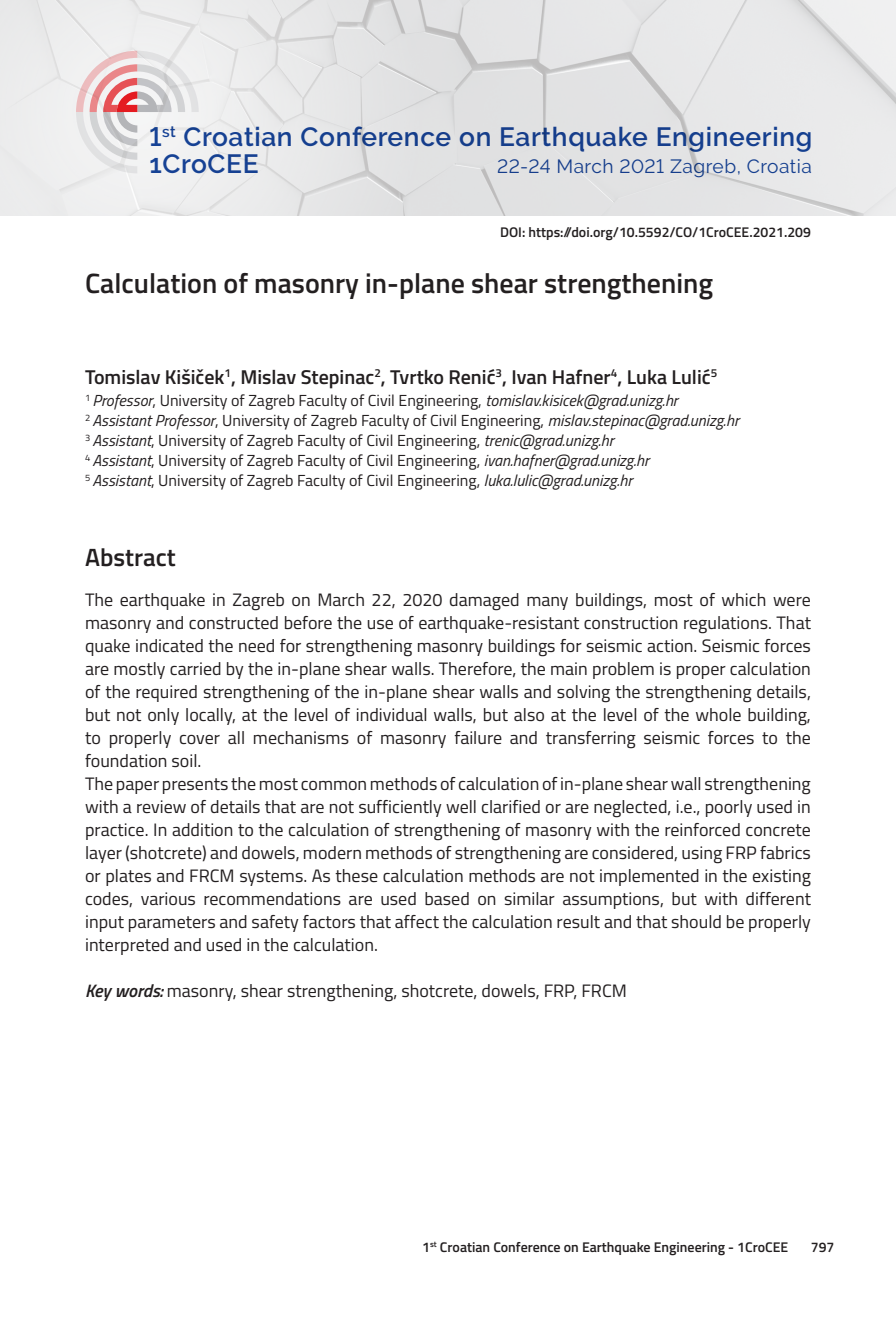
<style>
.page{position:relative;width:896px;height:1321px;background:#fff}
.page>*{position:absolute;margin:0;border:0;box-sizing:border-box;transform-origin:0 0}
.t1{font:600 28px "Titillium";color:#231f20}
.t2{font:600 26.4px/27.2px "Raleway";letter-spacing:.025em;color:#18469d}
.t3{font:600 25px "Titillium";color:#231f20}
.t4{font:600 20px "Titillium";color:#231f20}
.t5{font:19.2px "Raleway";letter-spacing:.025em;color:#18469d}
.t6{font:18px/23px "Titillium";color:#231f20}
.t7{font:16px/20px "Titillium";color:#231f20}
.t8{font:600 14px "Titillium";color:#231f20}
.s1{font-style:italic}
.s2{font-weight:600;font-style:italic}
</style>
<div class="page">
<img style="left:423px;top:0;width:473px;height:215px">
<div style="left:0;top:0;width:423px;height:215px;background:#eaeaeb"></div>
<svg style="left:76px;top:51px;width:123px;height:121px"></svg>
<h2 class="t2" style="left:149px;top:123px;width:664px">1<sup>st</sup> Croatian Conference on Earthquake Engineering<br>1CroCEE</h2>
<p class="t5" style="left:497px;top:155px;width:316px">22-24 March 2021 Zagreb, Croatia</p>
<p class="t8" style="left:500px;top:222px;width:312px">DOI: https://doi.org/10.5592/CO/1CroCEE.2021.209</p>
<h1 class="t1" style="left:85px;top:262px;width:629px">Calculation of masonry in-plane shear strengthening</h1>
<p class="t4" style="left:85px;top:361px;width:633px">Tomislav Kišiček<sup>1</sup>, Mislav Stepinac<sup>2</sup>, Tvrtko Renić<sup>3</sup>, Ivan Hafner<sup>4</sup>, Luka Lulić<sup>5</sup></p>
<p class="t7" style="left:85px;top:390px;width:655px"><sup>1</sup> <span class="s1">Professor</span>, University of Zagreb Faculty of Civil Engineering, <span class="s1">tomislav.kisicek@grad.unizg.hr<br></span><sup>2</sup> <span class="s1">Assistant Professor</span>, University of Zagreb Faculty of Civil Engineering, <span class="s1">mislav.stepinac@grad.unizg.hr </span><sup>3</sup> <span class="s1">Assistant</span>, University of Zagreb Faculty of Civil Engineering, <span class="s1">trenic@grad.unizg.hr<br></span><sup>4</sup> <span class="s1">Assistant</span>, University of Zagreb Faculty of Civil Engineering, <span class="s1">ivan.hafner@grad.unizg.hr<br></span><sup>5</sup> <span class="s1">Assistant</span>, University of Zagreb Faculty of Civil Engineering, <span class="s1">luka.lulic@grad.unizg.hr</span></p>
<h3 class="t3" style="left:85px;top:538px;width:92px">Abstract</h3>
<p class="t6" style="left:85px;top:587px;width:727px">The earthquake in Zagreb on March 22, 2020 damaged many buildings, most of which were masonry and constructed before the use of earthquake-resistant construction regulations. That quake indicated the need for strengthening masonry buildings for seismic action. Seismic forces are mostly carried by the in-plane shear walls. Therefore, the main problem is proper calculation of the required strengthening of the in-plane shear walls and solving the strengthening details, but not only locally, at the level of individual walls, but also at the level of the whole building, to properly cover all mechanisms of masonry failure and transferring seismic forces to the foundation soil.<br>The paper presents the most common methods of calculation of in-plane shear wall strengthening with a review of details that are not sufficiently well clarified or are neglected, i.e., poorly used in practice. In addition to the calculation of strengthening of masonry with the reinforced concrete layer (shotcrete) and dowels, modern methods of strengthening are considered, using FRP fabrics or plates and FRCM systems. As these calculation methods are not implemented in the existing codes, various recommendations are used based on similar assumptions, but with different input parameters and safety factors that affect the calculation result and that should be properly interpreted and used in the calculation.</p>
<p class="t6" style="left:85px;top:978px;width:543px"><span class="s2">Key words:</span> masonry, shear strengthening, shotcrete, dowels, FRP, FRCM</p>
<p class="t8" style="left:422px;top:1237px;width:367px">1<sup>st</sup> Croatian Conference on Earthquake Engineering - 1CroCEE</p>
<p class="t8" style="left:811px;top:1237px;width:25px">797</p>
</div>
